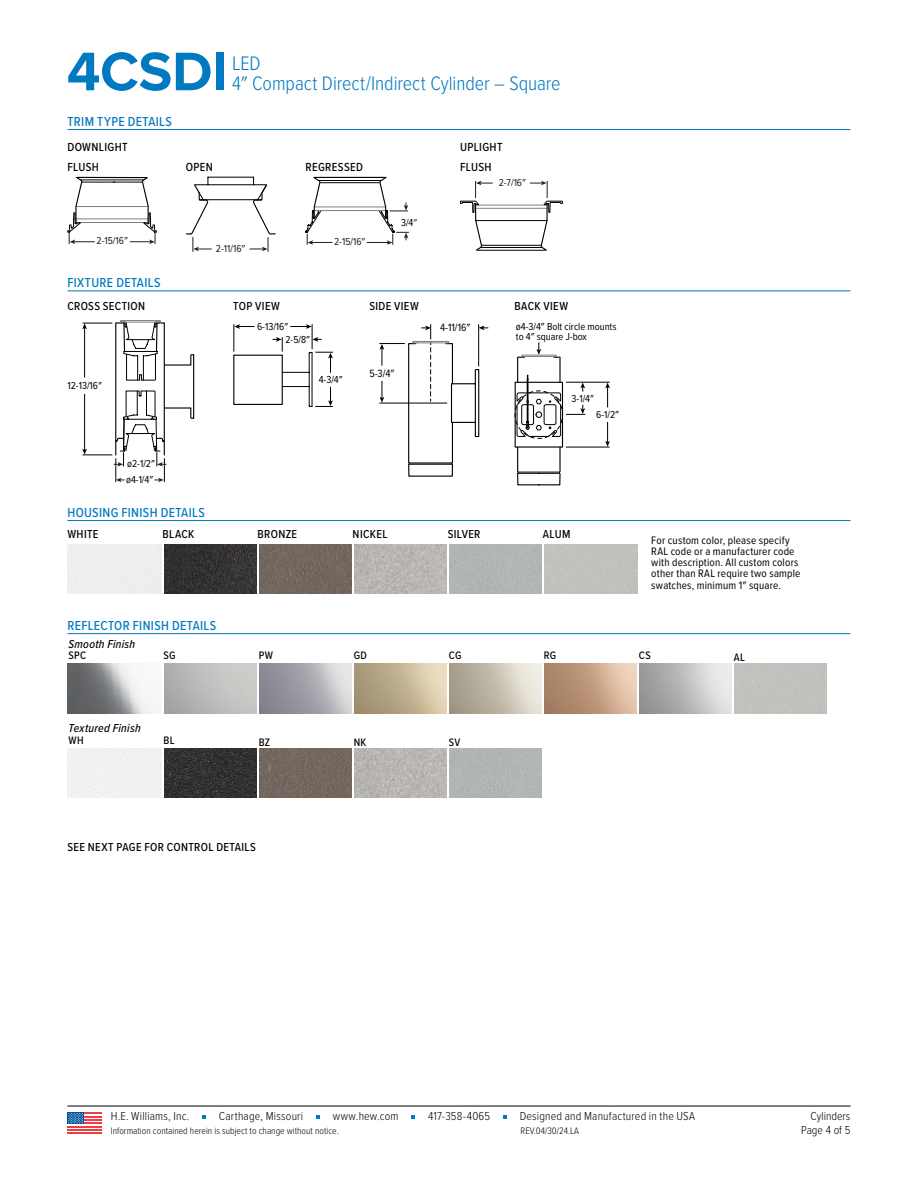
<style>
.page{position:relative;width:918px;height:1188px;background:#fff}
.page>*{position:absolute;margin:0;border:0;box-sizing:border-box;transform-origin:0 0}
.t1{font:700 56.25px "Proxima Nova";letter-spacing:-.005em;color:#0079c1}
.t2{font:300 20.25px/20.2px "Proxima Nova Cond";color:#0079c1}
.t3{font:500 13.5px "Proxima Nova Cond";letter-spacing:.025em;color:#0079c1}
.t4{font:500 12.15px "Proxima Nova Cond";letter-spacing:.025em;color:#000}
.t5{font:300 12px "Proxima Nova Cond";letter-spacing:.015em;color:#000}
.t6{font:500 12px "Proxima Nova Cond";letter-spacing:.03em;color:#000}
.t7{font:italic 500 12px "Proxima Nova Cond";letter-spacing:.02em;color:#000}
.t8{font:11.25px/11.2px "Proxima Nova Cond";letter-spacing:.02em;color:#000}
.t9{font:500 11.25px "Proxima Nova Cond";letter-spacing:.035em;color:#000}
.t10{font:10.95px "Proxima Nova Cond";color:#000}
.t11{font:10.5px/12.9px "Proxima Nova Cond";color:#000}
.t12{font:10.5px "Proxima Nova Cond";color:#221f1f}
.t13{font:10.5px "Proxima Nova Cond";color:#221f20}
.t14{font:300 9.75px "Proxima Nova Cond";color:#000}
.s1{color:#221f20}
</style>
<div class="page">
<hr style="left:68px;top:129px;width:782px;height:1px;background:#0079c1">
<hr style="left:68px;top:291px;width:782px;height:1px;background:#0079c1">
<hr style="left:68px;top:520px;width:782px;height:1px;background:#0079c1">
<hr style="left:68px;top:633px;width:782px;height:1px;background:#0079c1">
<svg style="left:68px;top:177px;width:89px;height:67px"></svg>
<svg style="left:186px;top:177px;width:90px;height:75px"></svg>
<svg style="left:305px;top:177px;width:104px;height:68px"></svg>
<svg style="left:460px;top:180px;width:103px;height:71px"></svg>
<svg style="left:82px;top:320px;width:112px;height:162px"></svg>
<div style="left:233px;top:355px;width:50px;height:50px;border:1px solid #000"></div>
<svg style="left:233px;top:324px;width:21px;height:28px"></svg>
<svg style="left:273px;top:324px;width:60px;height:83px"></svg>
<svg style="left:379px;top:324px;width:109px;height:153px"></svg>
<hr style="left:566px;top:382px;width:44px;height:1px;background:#000">
<svg style="left:605px;top:383px;width:5px;height:24px"></svg>
<hr style="left:566px;top:447px;width:44px;height:1px;background:#000">
<svg style="left:605px;top:422px;width:5px;height:25px"></svg>
<svg style="left:515px;top:342px;width:70px;height:143px"></svg>
<div style="left:68px;top:544px;width:93px;height:50px;background:#f0eeed"></div>
<img style="left:164px;top:544px;width:92px;height:50px">
<img style="left:259px;top:544px;width:92px;height:50px">
<img style="left:354px;top:544px;width:92px;height:50px">
<div style="left:449px;top:544px;width:92px;height:50px;background:#b2b5b5"></div>
<div style="left:544px;top:544px;width:94px;height:50px;background:#c2c0bd"></div>
<img style="left:68px;top:664px;width:92px;height:50px">
<img style="left:354px;top:664px;width:92px;height:50px">
<img style="left:544px;top:664px;width:92px;height:50px">
<div style="left:734px;top:664px;width:92px;height:50px;background:#c2c1bd"></div>
<div style="left:68px;top:748px;width:93px;height:50px;background:#f3f1f0"></div>
<img style="left:164px;top:748px;width:92px;height:50px">
<img style="left:259px;top:748px;width:92px;height:50px">
<img style="left:354px;top:748px;width:92px;height:50px">
<div style="left:449px;top:748px;width:92px;height:50px;background:#b2b5b5"></div>
<hr style="left:68px;top:1106px;width:782px;height:1px;background:#000">
<svg style="left:202px;top:1116px;width:4px;height:3px"></svg>
<svg style="left:316px;top:1116px;width:4px;height:3px"></svg>
<svg style="left:503px;top:1116px;width:4px;height:3px"></svg>
<div style="left:68px;top:1112px;width:34px;height:22px;background:linear-gradient(to right,#fff,#fff)"></div>
<hr style="left:68px;top:1126px;width:34px;height:1px;background:#ef3e42">
<hr style="left:68px;top:1129px;width:34px;height:2px;background:#ef3e42">
<hr style="left:68px;top:1132px;width:34px;height:2px;background:#ef3e42">
<hr style="left:68px;top:1122px;width:34px;height:2px;background:#ef3e42">
<hr style="left:68px;top:1119px;width:34px;height:2px;background:#ef3e42">
<hr style="left:68px;top:1116px;width:34px;height:1px;background:#ef3e42">
<hr style="left:68px;top:1112px;width:34px;height:2px;background:#ef3e42">
<div style="left:68px;top:1112px;width:16px;height:12px;background:#00529c"></div>
<svg style="left:68px;top:1113px;width:15px;height:11px"></svg>
<h1 class="t1" style="left:67px;top:30px;width:162px">4CSDI</h1>
<h2 class="t2" style="left:232px;top:52px;width:330px">LED<br>4″ Compact Direct/Indirect Cylinder – Square</h2>
<p class="t3" style="left:68px;top:112px;width:106px">TRIM TYPE DETAILS</p>
<p class="t4" style="left:68px;top:138px;width:62px">DOWNLIGHT</p>
<p class="t4" style="left:460px;top:138px;width:44px">UPLIGHT</p>
<p class="t4" style="left:68px;top:158px;width:33px">FLUSH</p>
<p class="t4" style="left:186px;top:158px;width:29px">OPEN</p>
<p class="t4" style="left:305px;top:158px;width:59px">REGRESSED</p>
<p class="t4" style="left:460px;top:158px;width:33px">FLUSH</p>
<p class="t12" style="left:97px;top:233px;width:33px">2-15/16<span class="s1">″</span></p>
<p class="t13" style="left:216px;top:241px;width:31px">2-11/16″</p>
<p class="t12" style="left:334px;top:234px;width:33px">2-15/16<span class="s1">″</span></p>
<p class="t11" style="left:401px;top:215px;width:18px">3/4<span class="s1">″</span></p>
<p class="t12" style="left:499px;top:174px;width:29px">2-7/16<span class="s1">″</span></p>
<p class="t3" style="left:68px;top:273px;width:95px">FIXTURE DETAILS</p>
<p class="t6" style="left:68px;top:297px;width:79px">CROSS SECTION</p>
<p class="t6" style="left:233px;top:297px;width:48px">TOP VIEW</p>
<p class="t6" style="left:369px;top:297px;width:51px">SIDE VIEW</p>
<p class="t6" style="left:515px;top:297px;width:55px">BACK VIEW</p>
<p class="t11" style="left:68px;top:379px;width:36px">12-13/16″</p>
<p class="t11" style="left:127px;top:457px;width:29px">ø2-1/2″</p>
<p class="t11" style="left:126px;top:472px;width:29px">ø4-1/4″</p>
<p class="t11" style="left:285px;top:320px;width:26px;text-indent:-28px">6-13/16″<br>2-5/8″</p>
<p class="t10" style="left:440px;top:319px;width:32px">4-11/16″</p>
<p class="t10" style="left:369px;top:365px;width:27px">5-3/4″</p>
<p class="t11" style="left:319px;top:373px;width:25px">4-3/4″</p>
<p class="t11" style="left:516px;top:321px;width:102px;line-height:9.8px">ø4-3/4″ Bolt circle mounts to 4″ square J-box</p>
<p class="t11" style="left:572px;top:391px;width:24px">3-1/4″</p>
<p class="t11" style="left:596px;top:408px;width:24px">6-1/2″</p>
<p class="t3" style="left:68px;top:503px;width:139px">HOUSING FINISH DETAILS</p>
<p class="t6" style="left:68px;top:525px;width:32px">WHITE</p>
<p class="t6" style="left:163px;top:525px;width:33px">BLACK</p>
<p class="t6" style="left:258px;top:525px;width:41px">BRONZE</p>
<p class="t6" style="left:353px;top:525px;width:36px">NICKEL</p>
<p class="t6" style="left:448px;top:525px;width:34px">SILVER</p>
<p class="t6" style="left:543px;top:525px;width:29px">ALUM</p>
<p class="t8" style="left:651px;top:534px;width:151px">For custom color, please specify<br>RAL code or a manufacturer code with description. All custom colors other than RAL require two sample swatches, minimum 1″ square.</p>
<p class="t3" style="left:68px;top:616px;width:150px">REFLECTOR FINISH DETAILS</p>
<p class="t7" style="left:69px;top:635px;width:68px">Smooth Finish</p>
<p class="t9" style="left:69px;top:647px;width:19px">SPC</p>
<p class="t9" style="left:164px;top:647px;width:14px">SG</p>
<p class="t9" style="left:259px;top:647px;width:16px">PW</p>
<p class="t9" style="left:354px;top:647px;width:15px">GD</p>
<p class="t9" style="left:449px;top:647px;width:14px">CG</p>
<p class="t9" style="left:544px;top:647px;width:14px">RG</p>
<p class="t9" style="left:639px;top:647px;width:13px">CS</p>
<p class="t9" style="left:734px;top:649px;width:13px">AL</p>
<p class="t7" style="left:69px;top:720px;width:74px">Textured Finish</p>
<p class="t9" style="left:69px;top:731px;width:17px">WH</p>
<p class="t9" style="left:164px;top:731px;width:13px">BL</p>
<p class="t9" style="left:259px;top:734px;width:13px">BZ</p>
<p class="t9" style="left:354px;top:734px;width:14px">NK</p>
<p class="t9" style="left:449px;top:734px;width:13px">SV</p>
<p class="t6" style="left:68px;top:838px;width:190px">SEE NEXT PAGE FOR CONTROL DETAILS</p>
<p class="t5" style="left:111px;top:1108px;width:80px">H.E. Williams, Inc.</p>
<p class="t5" style="left:219px;top:1108px;width:86px">Carthage, Missouri</p>
<p class="t5" style="left:333px;top:1108px;width:67px">www.hew.com</p>
<p class="t5" style="left:428px;top:1108px;width:64px">417-358-4065</p>
<p class="t5" style="left:520px;top:1108px;width:177px">Designed and Manufactured in the USA</p>
<p class="t14" style="left:111px;top:1123px;width:230px">Information contained herein is subject to change without notice.</p>
<p class="t5" style="left:811px;top:1108px;width:41px">Cylinders</p>
<p class="t14" style="left:521px;top:1123px;width:60px">REV.04/30/24.LA</p>
<p class="t5" style="left:801px;top:1121px;width:51px">Page 4 of 5</p>
</div>
